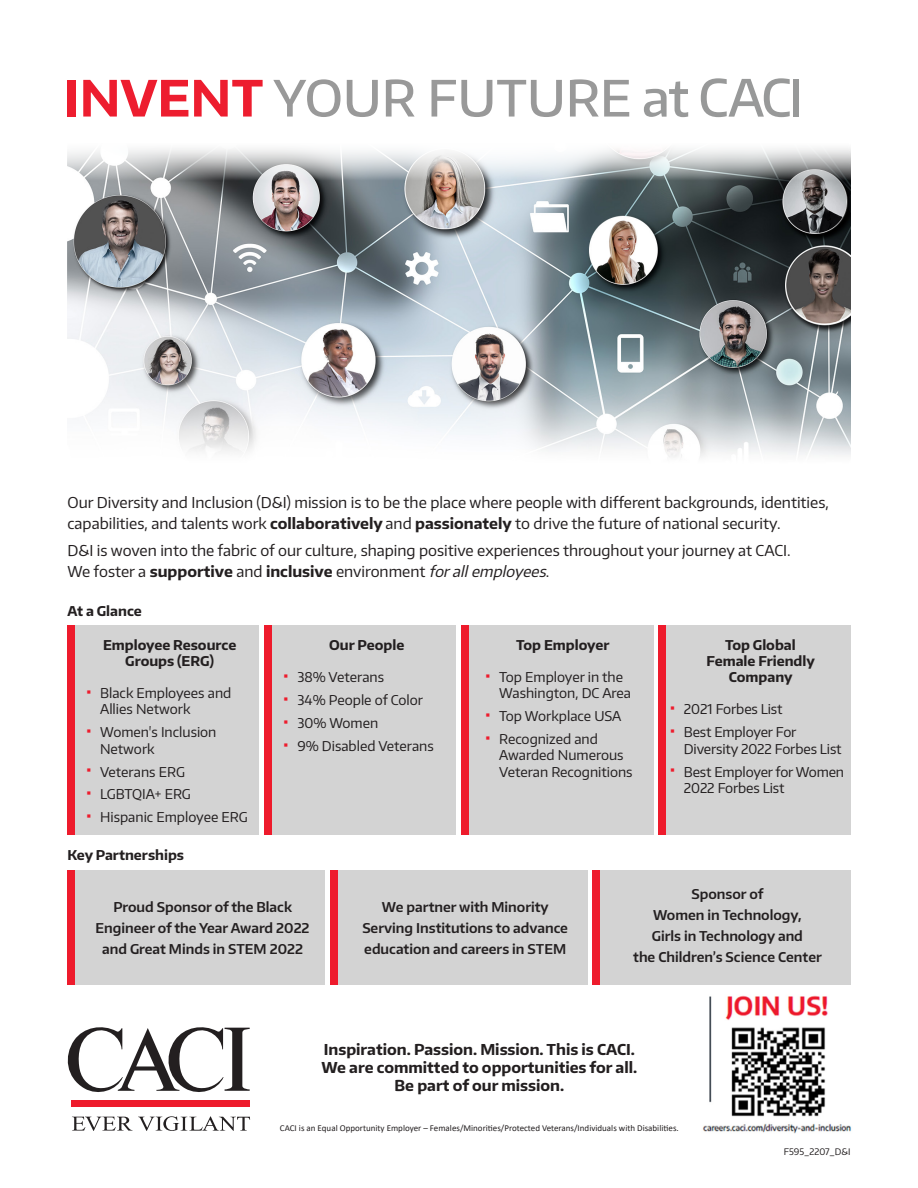
<style>
.page{position:relative;width:918px;height:1188px;background:#fff}
.page>*{position:absolute;margin:0;border:0;box-sizing:border-box;transform-origin:0 0}
.t1{font:500 49.5px "Encode Sans";color:#999}
.Front_Page_Body_Copy{font:15px/21px "Encode Sans";color:#231f20}
.Front_Page_Body_Copy-2{font:700 15px/18px "Encode Sans";color:#231f20;text-align:center}
.t2{font:13.5px/16.2px "Encode Sans";color:#231f20}
.Front_Page_Body_Copy-3{font:600 13.5px/21px "Encode Sans";color:#231f20;text-align:center}
.Front_Page_Body_Copy-4{font:700 13.5px/16.2px "Encode Sans";color:#231f20;text-align:center}
.Back_Page_Body_Copy{font:9px "Calibri";color:#231f20}
.Back_Page_Body_Copy-2{font:9px "Encode Sans";color:#231f20}
.s1{font-weight:700;color:#ed1d2f}
.s2{font-size:51px;color:#989999}
.s3{font-weight:700}
.s4{font-style:italic}
</style>
<div class="page">
<img style="left:68px;top:148px;width:782px;height:309px">
<div style="left:68px;top:625px;width:191px;height:209px;background:#d3d3d3"></div>
<div style="left:330px;top:870px;width:258px;height:115px;background:#d3d3d3"></div>
<div style="left:265px;top:625px;width:191px;height:209px;background:#d3d3d3"></div>
<div style="left:462px;top:625px;width:191px;height:209px;background:#d3d3d3"></div>
<div style="left:659px;top:625px;width:191px;height:209px;background:#d3d3d3"></div>
<img style="left:702px;top:983px;width:150px;height:151px">
<svg style="left:68px;top:1027px;width:182px;height:65px"></svg>
<div style="left:71px;top:1101px;width:179px;height:6px;background:#ee1b2c"></div>
<svg style="left:72px;top:1116px;width:178px;height:15px"></svg>
<div style="left:68px;top:870px;width:257px;height:115px;background:#d3d3d3"></div>
<div style="left:593px;top:870px;width:257px;height:115px;background:#d3d3d3"></div>
<div style="left:68px;top:625px;width:7px;height:209px;background:#ee1b2c"></div>
<div style="left:68px;top:870px;width:7px;height:115px;background:#ee1b2c"></div>
<div style="left:330px;top:870px;width:7px;height:115px;background:#ee1b2c"></div>
<div style="left:593px;top:870px;width:7px;height:115px;background:#ee1b2c"></div>
<div style="left:265px;top:625px;width:7px;height:209px;background:#ee1b2c"></div>
<div style="left:462px;top:625px;width:7px;height:209px;background:#ee1b2c"></div>
<div style="left:659px;top:625px;width:7px;height:209px;background:#ee1b2c"></div>
<p class="t1" style="left:64px;top:66px;width:741px"><span class="s1">INVENT</span> YOUR FUTURE <span class="s2">at CACI</span></p>
<p class="Front_Page_Body_Copy" style="left:68px;top:491px;width:763px">Our Diversity and Inclusion (D&amp;I) mission is to be the place where people with different backgrounds, identities, capabilities, and talents work <span class="s3">collaboratively</span> and <span class="s3">passionately</span> to drive the future of national security.</p>
<p class="Front_Page_Body_Copy" style="left:68px;top:540px;width:725px">D&amp;I is woven into the fabric of our culture, shaping positive experiences throughout your journey at CACI.<br>We foster a <span class="s3">supportive</span> and <span class="s3">inclusive</span> environment <span class="s4">forallemployees</span>.</p>
<p class="Front_Page_Body_Copy-4" style="left:68px;top:603px;width:76px">At a Glance</p>
<p class="Front_Page_Body_Copy-4" style="left:103px;top:636px;width:135px">Employee Resource<br>Groups (ERG)</p>
<p class="t2" style="left:100px;top:685px;width:133px;text-indent:-14px"><sup>▪</sup> Black Employees and<br>Allies Network</p>
<p class="t2" style="left:100px;top:724px;width:118px;text-indent:-14px"><sup>▪</sup> Women's Inclusion<br>Network</p>
<p class="t2" style="left:87px;top:763px;width:100px"><sup>▪</sup> Veterans ERG</p>
<p class="t2" style="left:87px;top:786px;width:106px"><sup>▪</sup> LGBTQIA+ ERG</p>
<p class="t2" style="left:87px;top:809px;width:163px"><sup>▪</sup> Hispanic Employee ERG</p>
<p class="Front_Page_Body_Copy-4" style="left:68px;top:847px;width:118px">Key Partnerships</p>
<p class="Front_Page_Body_Copy-4" style="left:329px;top:636px;width:77px">Our People</p>
<p class="t2" style="left:284px;top:668px;width:102px"><sup>▪</sup> 38% Veterans</p>
<p class="t2" style="left:284px;top:691px;width:141px"><sup>▪</sup> 34% People of Color</p>
<p class="t2" style="left:284px;top:714px;width:96px"><sup>▪</sup> 30% Women</p>
<p class="t2" style="left:284px;top:737px;width:151px"><sup>▪</sup> 9% Disabled Veterans</p>
<p class="Front_Page_Body_Copy-4" style="left:516px;top:636px;width:95px">Top Employer</p>
<p class="t2" style="left:499px;top:668px;width:133px;text-indent:-14px"><sup>▪</sup> Top Employer in the<br>Washington, DC Area</p>
<p class="t2" style="left:486px;top:708px;width:137px"><sup>▪</sup> Top Workplace USA</p>
<p class="t2" style="left:499px;top:731px;width:135px;text-indent:-14px"><sup>▪</sup> Recognized and<br>Awarded Numerous<br>Veteran Recognitions</p>
<p class="Front_Page_Body_Copy-4" style="left:706px;top:636px;width:110px">Top Global<br>Female Friendly</p>
<p class="Front_Page_Body_Copy-4" style="left:729px;top:668px;width:65px">Company</p>
<p class="t2" style="left:670px;top:701px;width:114px"><sup>▪</sup> 2021 Forbes List</p>
<p class="t2" style="left:684px;top:724px;width:159px;text-indent:-14px"><sup>▪</sup> Best Employer For<br>Diversity 2022 Forbes List</p>
<p class="t2" style="left:684px;top:763px;width:162px;text-indent:-14px"><sup>▪</sup> Best Employer for Women<br>2022 Forbes List</p>
<p class="Front_Page_Body_Copy-3" style="left:96px;top:896px;width:215px">Proud Sponsor of the Black<br>Engineer of the Year Award 2022 and Great Minds in STEM 2022</p>
<p class="Front_Page_Body_Copy-3" style="left:362px;top:896px;width:207px">We partner with Minority<br>Serving Institutions to advance education and careers in STEM</p>
<p class="Front_Page_Body_Copy-3" style="left:691px;top:883px;width:74px">Sponsor of</p>
<p class="Front_Page_Body_Copy-3" style="left:633px;top:904px;width:190px">Women in Technology,<br>Girls in Technology and<br>the Children’s Science Center</p>
<p class="Front_Page_Body_Copy-2" style="left:321px;top:1039px;width:317px">Inspiration. Passion. Mission. This is CACI.<br>We are committed to opportunities for all.<br>Be part of our mission.</p>
<p class="Back_Page_Body_Copy" style="left:280px;top:1121px;width:400px">CACI is an Equal Opportunity Employer – Females/Minorities/Protected Veterans/Individuals with Disabilities.</p>
<p class="Back_Page_Body_Copy-2" style="left:784px;top:1145px;width:68px">F595_2207_D&amp;I</p>
</div>
